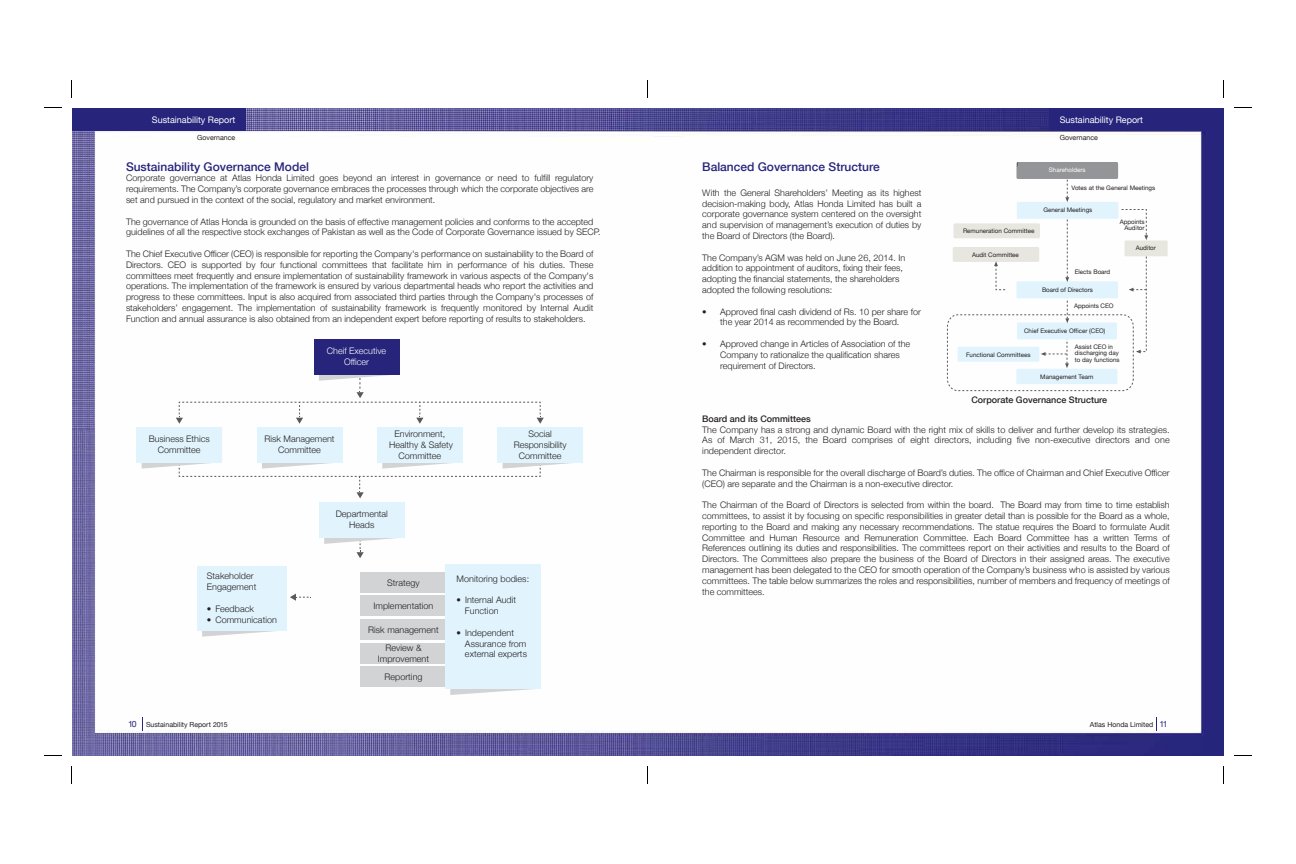
<style>
.page{position:relative;width:1296px;height:864px;background:#fff}
.page>*{position:absolute;margin:0;border:0;box-sizing:border-box;transform-origin:0 0}
.t1{font:500 12px "Helvetica Neue";color:#26247b}
.t2{font:300 9px/10.8px "Helvetica Neue";color:#231f20}
.t3{font:9px "Helvetica Neue";color:#fff}
.t4{font:500 9px "Helvetica Neue";color:#231f20}
.t5{font:300 9px/10.8px "Helvetica Neue";color:#fff;text-align:center}
.t6{font:7px "Helvetica Neue";color:#231f20}
.t7{font:6.2px/6.2px "Helvetica Neue";color:#231f20}
.t8{font:6.2px "Helvetica Neue";color:#fff}
.s1{font-weight:500}
.s2{font-size:8.7px;color:#26247b}
</style>
<div class="page">
<img style="left:72px;top:108px;width:1152px;height:648px">
<div style="left:1050px;top:108px;width:174px;height:23px;background:#26247b"></div>
<div style="left:72px;top:108px;width:173px;height:23px;background:#26247b"></div>
<svg style="left:142px;top:717px;width:1px;height:13px"></svg>
<svg style="left:1156px;top:717px;width:1px;height:13px"></svg>
<div style="left:136px;top:427px;width:86px;height:35px;background:#e1f4fd"></div>
<div style="left:361px;top:572px;width:85px;height:21px;background:#d1d3d4"></div>
<div style="left:361px;top:596px;width:85px;height:20px;background:#d1d3d4"></div>
<div style="left:361px;top:619px;width:85px;height:21px;background:#d1d3d4"></div>
<div style="left:361px;top:643px;width:85px;height:20px;background:#d1d3d4"></div>
<div style="left:361px;top:666px;width:85px;height:21px;background:#d1d3d4"></div>
<svg style="left:450px;top:689px;width:90px;height:6px"></svg>
<div style="left:445px;top:564px;width:95px;height:125px;background:#e1f4fd"></div>
<svg style="left:142px;top:339px;width:441px;height:219px"></svg>
<div style="left:197px;top:566px;width:90px;height:64px;background:#e1f4fd"></div>
<svg style="left:202px;top:566px;width:109px;height:71px"></svg>
<svg style="left:947px;top:162px;width:221px;height:229px"></svg>
<p class="t3" style="left:152px;top:115px;width:85px">Sustainability Report</p>
<p class="t6" style="left:197px;top:133px;width:40px">Governance</p>
<p class="t1" style="left:126px;top:159px;width:184px">Sustainability Governance Model</p>
<p class="t2" style="left:126px;top:173px;width:469px;text-align:justify">Corporate governance at Atlas Honda Limited goes beyond an interest in governance or need to fulfill regulatory requirements. The Company’s corporate governance embraces the processes through which the corporate objectives are set and pursued in the context of the social, regulatory and market environment.</p>
<p class="t2" style="left:126px;top:216px;width:476px">The governance of Atlas Honda is grounded on the basis of effective management policies and conforms to the accepted guidelines of all the respective stock exchanges of Pakistan as well as the Code of Corporate Governance issued by SECP.</p>
<p class="t2" style="left:126px;top:248px;width:469px;text-align:justify">The Chief Executive Officer (CEO) is responsible for reporting the Company's performance on sustainability to the Board of Directors. CEO is supported by four functional committees that facilitate him in performance of his duties. These committees meet frequently and ensure implementation of sustainability framework in various aspects of the Company's operations. The implementation of the framework is ensured by various departmental heads who report the activities and progress to these committees. Input is also acquired from associated third parties through the Company's processes of stakeholders’ engagement. The implementation of sustainability framework is frequently monitored by Internal Audit Function and annual assurance is also obtained from an independent expert before reporting of results to stakeholders.</p>
<p class="t5" style="left:327px;top:346px;width:61px">Cheif Executive<br>Officer</p>
<p class="t2" style="left:149px;top:434px;width:62px;text-align:center">Business Ethics<br>Committee</p>
<p class="t2" style="left:265px;top:434px;width:72px;text-align:center">Risk Management<br>Committee</p>
<p class="t2" style="left:389px;top:429px;width:65px;text-align:center">Environment,<br>Healthy &amp; Safety<br>Committee</p>
<p class="t2" style="left:514px;top:429px;width:54px;text-align:center">Social<br>Responsibility<br>Committee</p>
<p class="t2" style="left:336px;top:509px;width:54px;text-align:center">Departmental<br>Heads</p>
<p class="t2" style="left:207px;top:571px;width:51px">Stakeholder<br>Engagement</p>
<p class="t2" style="left:207px;top:603px;width:49px">• Feedback</p>
<p class="t2" style="left:207px;top:614px;width:72px">• Communication</p>
<p class="t2" style="left:387px;top:577px;width:34px">Strategy</p>
<p class="t2" style="left:373px;top:600px;width:61px">Implementation</p>
<p class="t2" style="left:368px;top:620px;width:72px;line-height:18.7px;text-align:center">Risk management<br>Review &amp;</p>
<p class="t2" style="left:378px;top:650px;width:53px;line-height:17.6px;text-align:center">Improvement<br>Reporting</p>
<p class="t2" style="left:457px;top:573px;width:74px">Monitoring bodies:</p>
<p class="t2" style="left:465px;top:595px;width:53px;text-indent:-8px">• Internal Audit<br>Function</p>
<p class="t2" style="left:465px;top:627px;width:64px;text-indent:-8px">• Independent<br>Assurance from external experts</p>
<p class="t1" style="left:702px;top:159px;width:179px">Balanced Governance Structure</p>
<p class="t2" style="left:702px;top:187px;width:221px;text-align:justify">With the General Shareholders’ Meeting as its highest decision-making body, Atlas Honda Limited has built a corporate governance system centered on the oversight and supervision of management’s execution of duties by the Board of Directors (the Board).</p>
<p class="t2" style="left:702px;top:252px;width:204px">The Company’s AGM was held on June 26, 2014. In addition to appointment of auditors, fixing their fees, adopting the financial statements, the shareholders adopted the following resolutions:</p>
<p class="t2" style="left:702px;top:306px;width:220px;text-align:center">• Approved final cash dividend of Rs. 10 per share for the year 2014 as recommended by the Board.</p>
<p class="t2" style="left:720px;top:338px;width:191px;text-indent:-18px">• Approved change in Articles of Association of the<br>Company to rationalize the qualification shares requirement of Directors.</p>
<p class="t3" style="left:1060px;top:115px;width:85px">Sustainability Report</p>
<p class="t6" style="left:1060px;top:133px;width:40px">Governance</p>
<p class="t7" style="left:963px;top:227px;width:73px">Remuneration Committee</p>
<p class="t7" style="left:972px;top:251px;width:48px">Audit Committee</p>
<p class="t8" style="left:1049px;top:167px;width:38px">Shareholders</p>
<p class="t7" style="left:1072px;top:184px;width:85px">Votes at the General Meetings</p>
<p class="t7" style="left:1120px;top:219px;width:26px;text-align:right">Appoints<br>Auditor</p>
<p class="t7" style="left:1136px;top:245px;width:22px">Auditor</p>
<p class="t7" style="left:1043px;top:206px;width:51px">General Meetings</p>
<p class="t7" style="left:1075px;top:269px;width:37px">Elects Board</p>
<p class="t7" style="left:1074px;top:302px;width:41px">Appoints CEO</p>
<p class="t7" style="left:1042px;top:287px;width:52px">Board of Directors</p>
<p class="t7" style="left:1024px;top:327px;width:83px">Chief Executive Officer (CEO)</p>
<p class="t7" style="left:1075px;top:344px;width:46px">Assist CEO in discharging day to day functions</p>
<p class="t7" style="left:966px;top:352px;width:66px">Functional Committees</p>
<p class="t7" style="left:1040px;top:374px;width:55px">Management Team</p>
<p class="t4" style="left:971px;top:395px;width:137px">Corporate Governance Structure</p>
<p class="t2" style="left:702px;top:413px;width:469px"><span class="s1">Board and its Committees<br></span>The Company has a strong and dynamic Board with the right mix of skills to deliver and further develop its strategies.<br>As of March 31, 2015, the Board comprises of eight directors, including five non-executive directors and one independent director.</p>
<p class="t2" style="left:702px;top:467px;width:469px">The Chairman is responsible for the overall discharge of Board’s duties. The office of Chairman and Chief Executive Officer (CEO) are separate and the Chairman is a non-executive director.</p>
<p class="t2" style="left:702px;top:499px;width:469px;text-align:justify">The Chairman of the Board of Directors is selected from within the board. The Board may from time to time establish committees, to assist it by focusing on specific responsibilities in greater detail than is possible for the Board as a whole, reporting to the Board and making any necessary recommendations. The statue requires the Board to formulate Audit Committee and Human Resource and Remuneration Committee. Each Board Committee has a written Terms of References outlining its duties and responsibilities. The committees report on their activities and results to the Board of Directors. The Committees also prepare the business of the Board of Directors in their assigned areas. The executive management has been delegated to the CEO for smooth operation of the Company’s business who is assisted by various committees. The table below summarizes the roles and responsibilities, number of members and frequency of meetings of the committees.</p>
<p class="t6" style="left:128px;top:720px;width:101px"><span class="s2">10</span> Sustainability Report 2015</p>
<p class="t6" style="left:1090px;top:720px;width:79px">Atlas Honda Limited <span class="s2">11</span></p>
</div>
